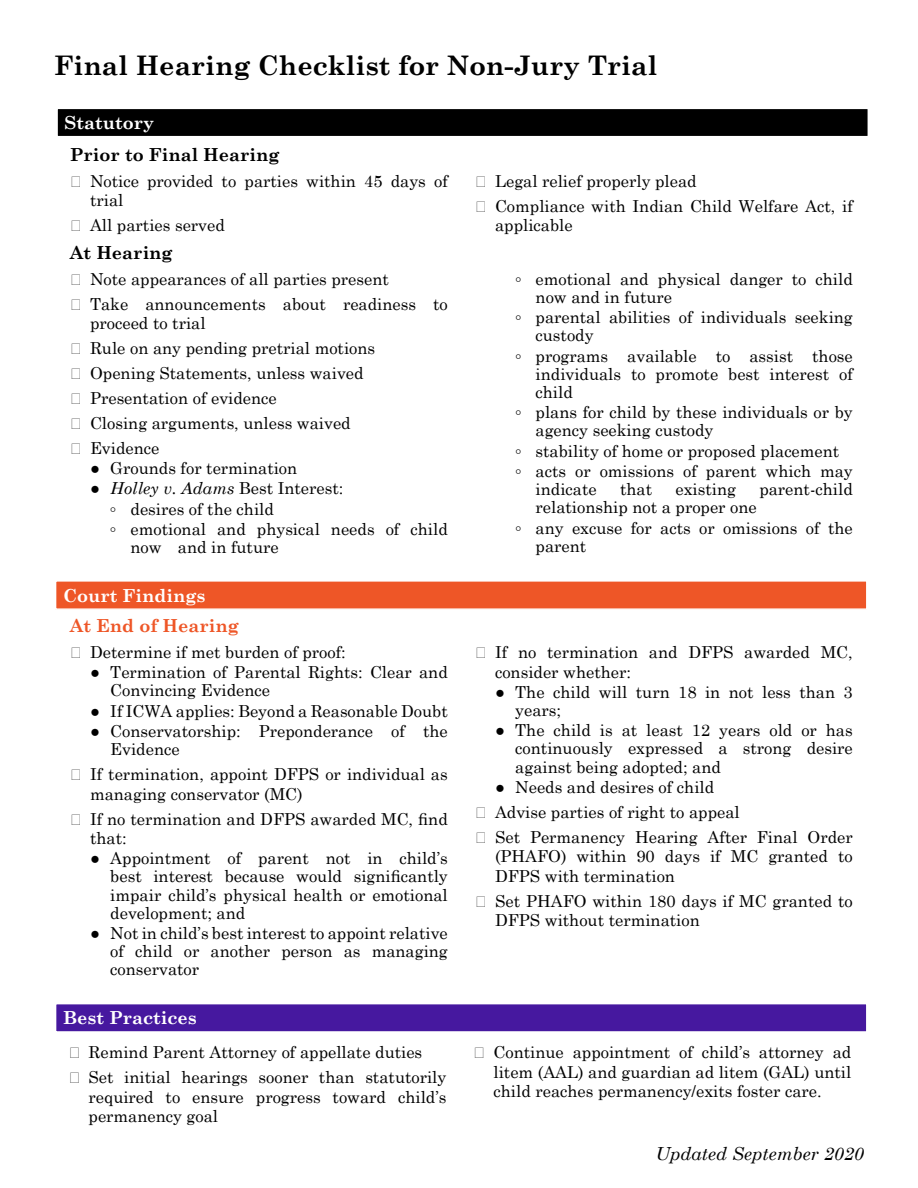
<style>
.page{position:relative;width:918px;height:1188px;background:#fff}
.page>*{position:absolute;margin:0;border:0;box-sizing:border-box;transform-origin:0 0}
.t1{font:700 27px "Century Schoolbook";color:#000}
.t2{font:700 18px "Century Schoolbook";color:#fff}
.t3{font:700 18px "Century Schoolbook";color:#000}
.t4{font:italic 18px "Century Schoolbook";color:#000}
.t5{font:700 18px "Century Schoolbook";color:#ee5627}
.t6{font:16.5px/18.1px "Century Schoolbook";color:#000}
.s1{font-family:"Arial"}
.s2{font-style:italic}
</style>
<div class="page">
<div style="left:57px;top:108px;width:811px;height:29px;background:#000"></div>
<div style="left:56px;top:108px;width:813px;height:29px;border:2px solid #fff"></div>
<div style="left:56px;top:581px;width:811px;height:28px;background:#ee5627"></div>
<div style="left:55px;top:580px;width:813px;height:30px;border:2px solid #fff"></div>
<div style="left:56px;top:1004px;width:811px;height:28px;background:#46189f"></div>
<div style="left:55px;top:1003px;width:813px;height:30px;border:2px solid #fff"></div>
<h1 class="t1" style="left:54px;top:44px;width:605px">Final Hearing Checklist for Non-Jury Trial</h1>
<p class="t2" style="left:65px;top:109px;width:91px">Statutory</p>
<p class="t3" style="left:70px;top:141px;width:211px">Prior to Final Hearing</p>
<p class="t6" style="left:90px;top:170px;width:359px;line-height:19.5px;text-indent:-20px"><span class="s1">͠</span> Notice provided to parties within 45 days of trial</p>
<p class="t6" style="left:70px;top:215px;width:157px"><span class="s1">͠</span> All parties served</p>
<p class="t3" style="left:70px;top:239px;width:104px">At Hearing</p>
<p class="t6" style="left:70px;top:265px;width:380px;line-height:24.9px"><span class="s1">͠</span> Note appearances of all parties present<br><span class="s1">͠</span> Take announcements about readiness to</p>
<p class="t6" style="left:70px;top:309px;width:307px;line-height:24.9px;text-indent:20px">proceed to trial<br><span class="s1">͠</span> Rule on any pending pretrial motions <span class="s1">͠</span> Opening Statements, unless waived <span class="s1">͠</span> Presentation of evidence<br><span class="s1">͠</span> Closing arguments, unless waived<br><span class="s1">͠</span> Evidence</p>
<p class="t6" style="left:90px;top:457px;width:209px"><span class="s1">●</span> Grounds for termination</p>
<p class="t6" style="left:110px;top:477px;width:339px;line-height:20.2px;text-indent:-20px"><span class="s1">●</span> <span class="s2">Holley v. Adams</span> Best Interest:<br>◦ desires of the child<br>◦ emotional and physical needs of child</p>
<p class="t6" style="left:131px;top:537px;width:150px">now and in future</p>
<p class="t2" style="left:63px;top:581px;width:144px">Court Findings</p>
<p class="t5" style="left:70px;top:612px;width:171px">At End of Hearing</p>
<p class="t6" style="left:70px;top:642px;width:277px"><span class="s1">͠</span> Determine if met burden of proof:</p>
<p class="t6" style="left:110px;top:662px;width:339px;text-indent:-20px"><span class="s1">●</span> Termination of Parental Rights: Clear and<br>Convincing Evidence</p>
<p class="t6" style="left:90px;top:700px;width:359px"><span class="s1">●</span> If ICWA applies: Beyond a Reasonable Doubt</p>
<p class="t6" style="left:110px;top:721px;width:339px;text-indent:-20px"><span class="s1">●</span> Conservatorship: Preponderance of the<br>Evidence</p>
<p class="t6" style="left:90px;top:763px;width:359px;line-height:19.5px;text-indent:-20px"><span class="s1">͠</span> If termination, appoint DFPS or individual as managing conservator (MC)</p>
<p class="t6" style="left:90px;top:807px;width:359px;line-height:19.5px;text-indent:-20px"><span class="s1">͠</span> If no termination and DFPS awarded MC, find that:</p>
<p class="t6" style="left:110px;top:848px;width:339px;text-align:justify;text-indent:-20px"><span class="s1">●</span> Appointment of parent not in child’s best interest because would significantly impair child’s physical health or emotional development; and</p>
<p class="t6" style="left:110px;top:923px;width:339px;text-align:justify;text-indent:-20px"><span class="s1">●</span> Not in child’s best interest to appoint relative of child or another person as managing conservator</p>
<p class="t2" style="left:63px;top:1004px;width:135px">Best Practices</p>
<p class="t6" style="left:68px;top:1039px;width:379px;line-height:24.9px"><span class="s1">͠</span> Remind Parent Attorney of appellate duties<br><span class="s1">͠</span> Set initial hearings sooner than statutorily</p>
<p class="t6" style="left:89px;top:1086px;width:359px;line-height:19.5px">required to ensure progress toward child’s permanency goal</p>
<p class="t6" style="left:475px;top:167px;width:379px;line-height:24.9px"><span class="s1">͠</span> Legal relief properly plead<br><span class="s1">͠</span> Compliance with Indian Child Welfare Act, if</p>
<p class="t6" style="left:495px;top:215px;width:79px">applicable</p>
<p class="t6" style="left:536px;top:268px;width:319px;text-indent:-20px">◦ emotional and physical danger to child now and in future</p>
<p class="t6" style="left:536px;top:307px;width:319px;text-indent:-20px">◦ parental abilities of individuals seeking custody</p>
<p class="t6" style="left:536px;top:345px;width:319px;text-align:justify;text-indent:-20px">◦ programs available to assist those individuals to promote best interest of child</p>
<p class="t6" style="left:536px;top:402px;width:319px;text-indent:-20px">◦ plans for child by these individuals or by agency seeking custody</p>
<p class="t6" style="left:515px;top:439px;width:339px;line-height:20.2px">◦ stability of home or proposed placement<br>◦ acts or omissions of parent which may</p>
<p class="t6" style="left:536px;top:479px;width:63px">indicate</p>
<p class="t6" style="left:620px;top:479px;width:34px">that</p>
<p class="t6" style="left:675px;top:479px;width:62px">existing</p>
<p class="t6" style="left:759px;top:479px;width:95px">parent-child</p>
<p class="t6" style="left:515px;top:496px;width:339px;line-height:20.2px;text-indent:20px">relationship not a proper one<br>◦ any excuse for acts or omissions of the</p>
<p class="t6" style="left:536px;top:535px;width:52px">parent</p>
<p class="t6" style="left:495px;top:641px;width:359px;line-height:19.5px;text-indent:-20px"><span class="s1">͠</span> If no termination and DFPS awarded MC, consider whether:</p>
<p class="t6" style="left:515px;top:681px;width:339px;text-indent:-20px"><span class="s1">●</span> The child will turn 18 in not less than 3 years;</p>
<p class="t6" style="left:515px;top:720px;width:339px;text-align:justify;text-indent:-20px"><span class="s1">●</span> The child is at least 12 years old or has continuously expressed a strong desire against being adopted; and</p>
<p class="t6" style="left:475px;top:773px;width:379px;line-height:24.9px;text-indent:20px"><span class="s1">●</span> Needs and desires of child<br><span class="s1">͠</span> Advise parties of right to appeal<br><span class="s1">͠</span> Set Permanency Hearing After Final Order</p>
<p class="t6" style="left:495px;top:845px;width:359px;line-height:19.5px">(PHAFO) within 90 days if MC granted to<br>DFPS with termination</p>
<p class="t6" style="left:495px;top:889px;width:359px;line-height:19.5px;text-indent:-20px"><span class="s1">͠</span> Set PHAFO within 180 days if MC granted to<br>DFPS without termination</p>
<p class="t6" style="left:494px;top:1041px;width:359px;line-height:19.5px;text-align:justify;text-indent:-20px"><span class="s1">͠</span> Continue appointment of child’s attorney ad litem (AAL) and guardian ad litem (GAL) until child reaches permanency/exits foster care.</p>
<p class="t4" style="left:656px;top:1140px;width:210px">Updated September 2020</p>
</div>
